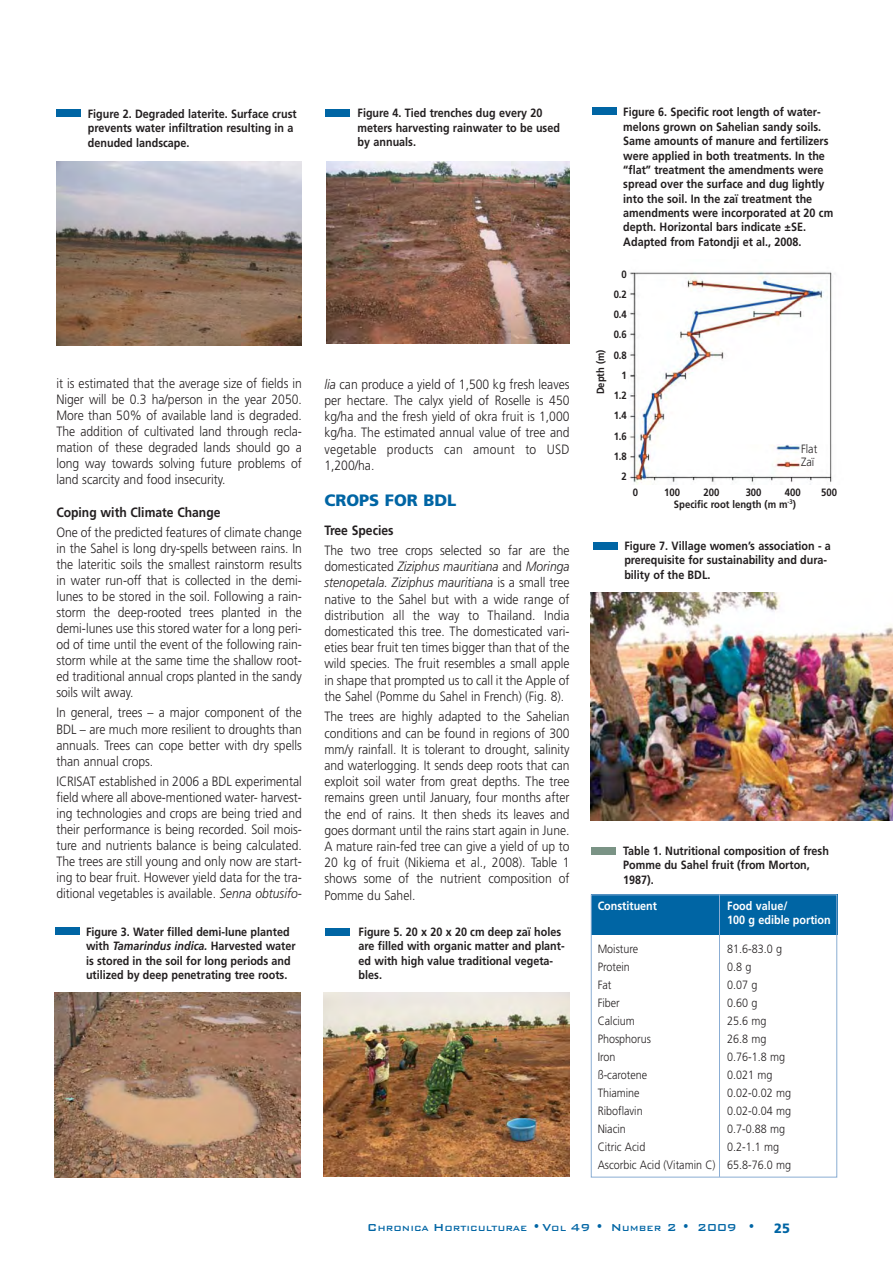
<style>
.page{position:relative;width:893px;height:1263px;background:#fff}
.page>*{position:absolute;margin:0;border:0;box-sizing:border-box;transform-origin:0 0}
.t1{font:900 16.5px "Frutiger LT Std";color:#0065a4}
.t2{font:300 13.5px/16px "Frutiger";color:#231f20;text-align:justify;scale:.9 1}
.t3{font:italic 300 13.5px/16.2px "Frutiger LT Std";color:#231f20;scale:.9 1}
.t4{font:700 13.5px "Frutiger LT Std";color:#231f20;scale:.9 1}
.t5{font:900 13.5px "Frutiger LT Std";color:#0065a4;scale:.95 1}
.t6{font:700 12px/14.4px "Frutiger LT Std";color:#231f20;scale:.9 1}
.t7{font:300 12px/18px "Frutiger LT Std";color:#231f20;scale:.9 1}
.t8{font:700 12px/14.4px "Frutiger LT Std";color:#fff;scale:.9 1}
.t9{font:300 12px/13.5px "Frutiger";color:#231f20;scale:.9 1}
.t10{font:700 10.65px/20.2px "Frutiger LT Std";color:#231f20;text-align:right;scale:.9 1}
.t11{font:700 10.5px "Frutiger LT Std";color:#231f20;scale:.9 1}
.t12{font:500 10.05px "Bank Gothic BT";color:#0065a4;scale:.95 1}
.s1{font-family:"Frutiger LT Std";font-style:italic}
.s2{font-style:italic}
.s3{font-family:"Frutiger";font-style:normal}
.s4{font-size:13.5px}
</style>
<div class="page">
<div style="left:591px;top:894px;width:246px;height:41px;background:#0065a4"></div>
<div style="left:591px;top:894px;width:246px;height:284px;border:1px solid #8aadd3"></div>
<hr style="left:719px;top:894px;width:1px;height:283px;background:#8badd3">
<div style="left:591px;top:847px;width:25px;height:7px;background:#7a9385"></div>
<div style="left:56px;top:109px;width:25px;height:8px;background:#0065a4"></div>
<div style="left:55px;top:927px;width:25px;height:8px;background:#0065a4"></div>
<div style="left:325px;top:109px;width:25px;height:8px;background:#0065a4"></div>
<div style="left:593px;top:542px;width:25px;height:8px;background:#0065a4"></div>
<div style="left:592px;top:108px;width:25px;height:7px;background:#0065a4"></div>
<img style="left:56px;top:162px;width:246px;height:183px">
<img style="left:54px;top:993px;width:247px;height:184px">
<img style="left:326px;top:162px;width:243px;height:181px">
<div style="left:325px;top:928px;width:25px;height:7px;background:#0065a4"></div>
<img style="left:324px;top:993px;width:245px;height:184px">
<img style="left:628px;top:271px;width:204px;height:213px">
<img style="left:590px;top:592px;width:303px;height:229px">
<p class="t6" style="left:88px;top:107px;width:233px">Figure 2. Degraded laterite. Surface crust prevents water infiltration resulting in a denuded landscape.</p>
<p class="t2" style="left:56px;top:377px;width:274px">it is estimated that the average size of fields in Niger will be 0.3 ha/person in the year 2050.<br>More than 50% of available land is degraded.<br>The addition of cultivated land through recla&shy;mation of these degraded lands should go a long way towards solving future problems of land scarcity and food insecurity.</p>
<p class="t4" style="left:56px;top:506px;width:184px">Coping with Climate Change</p>
<p class="t2" style="left:56px;top:525px;width:274px">One of the predicted features of climate change in the Sahel is long dry-spells between rains. In the lateritic soils the smallest rainstorm results in water run-off that is collected in the demi&shy;lunes to be stored in the soil. Following a rain&shy;storm the deep-rooted trees planted in the demi-lunes use this stored water for a long peri&shy;od of time until the event of the following rain&shy;storm while at the same time the shallow root&shy;ed traditional annual crops planted in the sandy soils wilt away.</p>
<p class="t2" style="left:56px;top:706px;width:274px">In general, trees – a major component of the BDL – are much more resilient to droughts than annuals. Trees can cope better with dry spells than annual crops.</p>
<p class="t2" style="left:56px;top:774px;width:274px">ICRISAT established in 2006 a BDL experimental field where all above-mentioned water- harvest&shy;ing technologies and crops are being tried and their performance is being recorded. Soil mois&shy;ture and nutrients balance is being calculated.<br>The trees are still young and only now are start&shy;ing to bear fruit. However yield data for the tra&shy;ditional vegetables is available. <span class="s1">Senna obtusifo-</span></p>
<p class="t6" style="left:86px;top:925px;width:234px">Figure 3. Water filled demi-lune planted with <span class="s2">Tamarindus indica.</span> Harvested water is stored in the soil for long periods and utilized by deep penetrating tree roots.</p>
<p class="t6" style="left:358px;top:106px;width:226px">Figure 4. Tied trenches dug every 20 meters harvesting rainwater to be used by annuals.</p>
<p class="t2" style="left:324px;top:377px;width:274px"><span class="s1">lia</span> can produce a yield of 1,500 kg fresh leaves per hectare. The calyx yield of Roselle is 450 kg/ha and the fresh yield of okra fruit is 1,000 kg/ha. The estimated annual value of tree and vegetable products can amount to USD 1,200/ha.</p>
<p class="t1" style="left:324px;top:493px;width:134px">CROPS FOR BDL</p>
<p class="t4" style="left:324px;top:524px;width:78px">Tree Species</p>
<p class="t2" style="left:324px;top:543px;width:274px">The two tree crops selected so far are the</p>
<p class="t3" style="left:324px;top:559px;width:274px"><span class="s3">domesticated</span> Ziziphus mauritiana <span class="s3">and</span> Moringa stenopetala. Ziziphus mauritiana <span class="s3">is a small tree</span></p>
<p class="t2" style="left:324px;top:592px;width:274px">native to the Sahel but with a wide range of distribution all the way to Thailand. India domesticated this tree. The domesticated vari&shy;eties bear fruit ten times bigger than that of the wild species. The fruit resembles a small apple in shape that prompted us to call it the Apple of the Sahel (Pomme du Sahel in French) (Fig. 8).</p>
<p class="t2" style="left:324px;top:710px;width:274px">The trees are highly adapted to the Sahelian conditions and can be found in regions of 300 mm/y rainfall. It is tolerant to drought, salinity and waterlogging. It sends deep roots that can exploit soil water from great depths. The tree remains green until January, four months after the end of rains. It then sheds its leaves and goes dormant until the rains start again in June.<br>A mature rain-fed tree can give a yield of up to 20 kg of fruit (Nikiema et al., 2008). Table 1 shows some of the nutrient composition of Pomme du Sahel.</p>
<p class="t6" style="left:359px;top:925px;width:230px">Figure 5. 20 x 20 x 20 cm deep zaï holes are filled with organic matter and plant&shy;ed with high value traditional vegeta&shy;bles.</p>
<p class="t6" style="left:623px;top:106px;width:235px">Figure 6. Specific root length of water&shy;melons grown on Sahelian sandy soils.<br>Same amounts of manure and fertilizers were applied in both treatments. In the “flat” treatment the amendments were spread over the surface and dug lightly into the soil. In the zaï treatment the amendments were incorporated at 20 cm depth. Horizontal bars indicate ±SE.<br>Adapted from Fatondji et al., 2008.</p>
<p class="t10" style="left:614px;top:264px;width:16px">0<br>0.2<br>0.4<br>0.6<br>0.8<br>1<br>1.2<br>1.4<br>1.6<br>1.8<br>2</p>
<p class="t11" style="left:596px;top:394px;width:51px;rotate:-90deg">Depth (m)</p>
<p class="t9" style="left:801px;top:443px;width:19px">Flat<br>Zaï</p>
<p class="t10" style="left:633px;top:482px;width:7px">0</p>
<p class="t10" style="left:664px;top:482px;width:19px">100</p>
<p class="t10" style="left:703px;top:482px;width:19px">200</p>
<p class="t10" style="left:746px;top:482px;width:19px">300</p>
<p class="t10" style="left:785px;top:482px;width:19px">400</p>
<p class="t10" style="left:821px;top:482px;width:19px">500</p>
<p class="t10" style="left:674px;top:495px;width:137px">Specific root length (m m<sup>-3</sup>)</p>
<p class="t6" style="left:624px;top:539px;width:231px">Figure 7. Village women’s association - a prerequisite for sustainability and dura&shy;bility of the BDL.</p>
<p class="t6" style="left:623px;top:844px;width:230px">Table 1. Nutritional composition of fresh<br>Pomme du Sahel fruit (from Morton,<br>1987).</p>
<p class="t8" style="left:598px;top:899px;width:67px">Constituent</p>
<p class="t8" style="left:727px;top:899px;width:116px">Food value/<br>100 g edible portion</p>
<p class="t7" style="left:598px;top:940px;width:47px">Moisture</p>
<p class="t7" style="left:727px;top:940px;width:62px">81.6-83.0 g</p>
<p class="t7" style="left:598px;top:958px;width:37px">Protein</p>
<p class="t7" style="left:727px;top:958px;width:28px">0.8 g</p>
<p class="t7" style="left:598px;top:976px;width:17px">Fat</p>
<p class="t7" style="left:727px;top:976px;width:35px">0.07 g</p>
<p class="t7" style="left:598px;top:994px;width:26px">Fiber</p>
<p class="t7" style="left:727px;top:994px;width:35px">0.60 g</p>
<p class="t7" style="left:598px;top:1012px;width:43px">Calcium</p>
<p class="t7" style="left:727px;top:1012px;width:45px">25.6 mg</p>
<p class="t7" style="left:598px;top:1030px;width:61px">Phosphorus</p>
<p class="t7" style="left:727px;top:1030px;width:45px">26.8 mg</p>
<p class="t7" style="left:598px;top:1048px;width:21px">Iron</p>
<p class="t7" style="left:727px;top:1048px;width:66px">0.76-1.8 mg</p>
<p class="t7" style="left:598px;top:1066px;width:57px">ß-carotene</p>
<p class="t7" style="left:727px;top:1066px;width:52px">0.021 mg</p>
<p class="t7" style="left:598px;top:1084px;width:48px">Thiamine</p>
<p class="t7" style="left:727px;top:1084px;width:72px">0.02-0.02 mg</p>
<p class="t7" style="left:598px;top:1102px;width:51px">Riboflavin</p>
<p class="t7" style="left:727px;top:1102px;width:72px">0.02-0.04 mg</p>
<p class="t7" style="left:598px;top:1120px;width:33px">Niacin</p>
<p class="t7" style="left:727px;top:1120px;width:66px">0.7-0.88 mg</p>
<p class="t7" style="left:598px;top:1138px;width:54px">Citric Acid</p>
<p class="t7" style="left:598px;top:1138px;width:216px;text-indent:130px">0.2-1.1 mg<br>Ascorbic Acid (Vitamin C) 65.8-76.0 mg</p>
<p class="t12" style="left:367px;top:1222px;width:410px"><span class="s4">C</span>HRONICA <span class="s4">H</span>ORTICULTURAE <span class="s4">•V</span>OL <span class="s4">49 • N</span>UMBER <span class="s4">2 • 2009 •</span></p>
<p class="t5" style="left:774px;top:1222px;width:18px">25</p>
</div>
